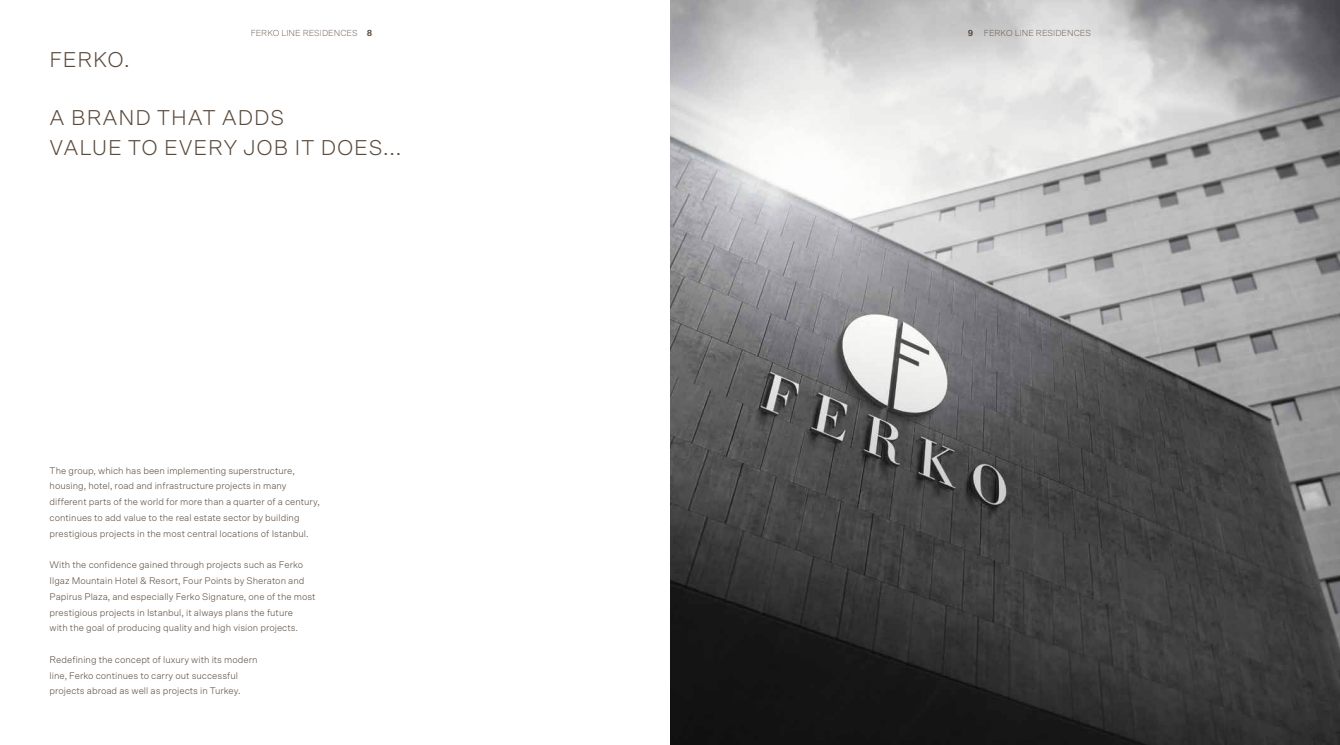
<style>
.page{position:relative;width:1340px;height:745px;background:#fff}
.page>*{position:absolute;margin:0;border:0;box-sizing:border-box;transform-origin:0 0}
.t1{font:300 21.44px/29.2px "Scto Grotesk A";letter-spacing:.04em;color:#5a4839}
.t2{font:300 9.62px/15.8px "Scto Grotesk A";color:#5a4839}
.t3{font:100 8.75px "Scto Grotesk A";color:#5a4839}
.s1{font-weight:700}
</style>
<div class="page">
<img style="left:670px;top:0;width:669px;height:744px">
<h1 class="t1" style="left:50px;top:44px;width:81px">FERKO.</h1>
<p class="t3" style="left:251px;top:27px;width:123px">FERKO LINE RESIDENCES <span class="s1">8</span></p>
<h1 class="t1" style="left:50px;top:103px;width:353px">A BRAND THAT ADDS<br>VALUE TO EVERY JOB IT DOES...</h1>
<p class="t2" style="left:50px;top:462px;width:272px">The group, which has been implementing superstructure, housing, hotel, road and infrastructure projects in many different parts of the world for more than a quarter of a century, continues to add value to the real estate sector by building prestigious projects in the most central locations of Istanbul.</p>
<p class="t2" style="left:50px;top:556px;width:267px">With the confidence gained through projects such as Ferko Ilgaz Mountain Hotel &amp; Resort, Four Points by Sheraton and Papirus Plaza, and especially Ferko Signature, one of the most prestigious projects in Istanbul, it always plans the future<br>with the goal of producing quality and high vision projects.</p>
<p class="t2" style="left:50px;top:651px;width:209px">Redefining the concept of luxury with its modern line, Ferko continues to carry out successful projects abroad as well as projects in Turkey.</p>
<p class="t3" style="left:967px;top:27px;width:125px"><span class="s1">9</span> FERKO LINE RESIDENCES</p>
</div>
